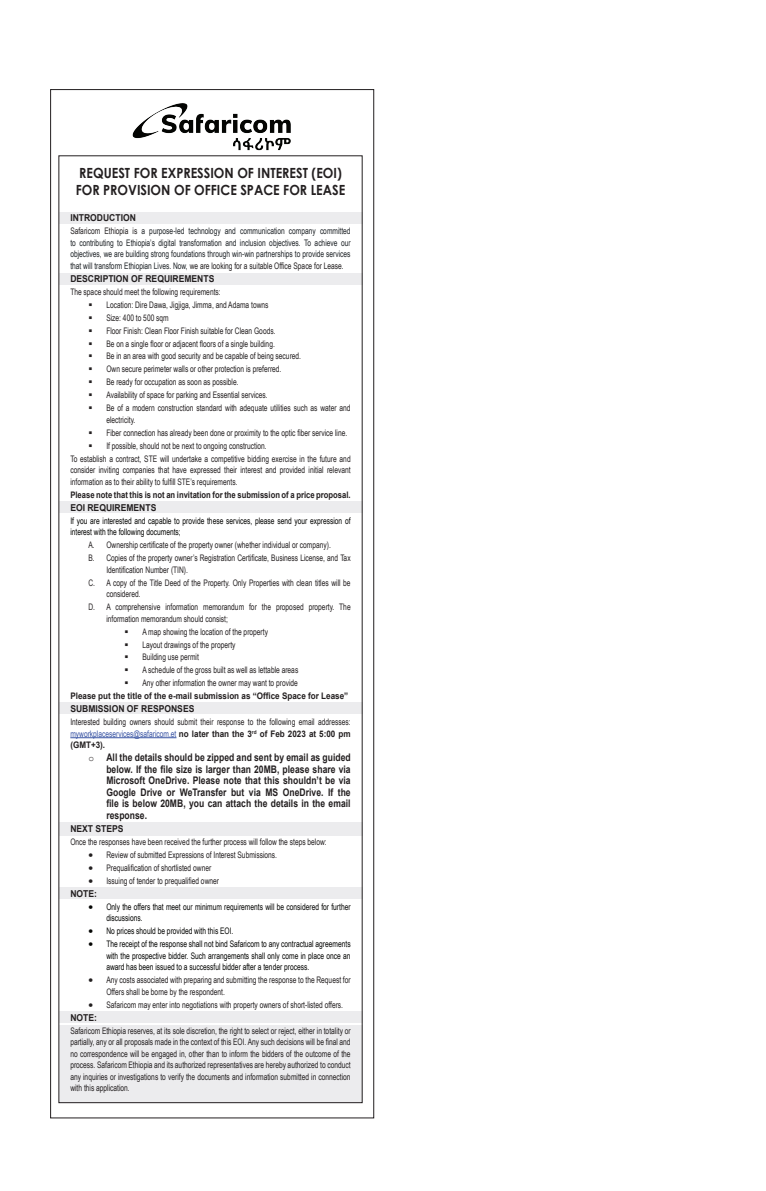
<style>
.page{position:relative;width:766px;height:1191px;background:#fff}
.page>*{position:absolute;margin:0;border:0;box-sizing:border-box;transform-origin:0 0}
.t1{font:700 14px/17.5px "Century Gothic";color:#231f20;scale:.9 1}
.t2{font:700 10.4px/11.5px "Arial";letter-spacing:.005em;color:#231f20;text-align:justify;scale:.82 1}
.t3{font:700 9.5px "Arial";color:#231f20;scale:.9 1}
.t4{font:9px/11.5px "Arial Narrow";color:#231f20;scale:.9 1}
.t5{font:9px/11.5px "Arial Narrow";color:#040503;scale:.9 1}
.t6{font:9px/11.5px "Arial Narrow";color:#1e2327;text-align:justify;scale:.9 1}
.t7{font:700 9px "Arial";color:#231f20;scale:.9 1}
.t8{font:700 9px "Arial";color:#231f20;scale:.85 1}
.s1{color:#231f20}
.s2{color:#3853a3}
.s3{font-family:"Arial";font-weight:700}
.s4{font-family:"Courier New";font-weight:400;font-size:9.5px}
</style>
<div class="page">
<div style="left:59px;top:1024px;width:303px;height:78px;background:#ececee"></div>
<div style="left:59px;top:824px;width:303px;height:11px;background:#ececee"></div>
<div style="left:59px;top:1011px;width:303px;height:11px;background:#ececee"></div>
<img style="left:132px;top:103px;width:159px;height:48px">
<div style="left:59px;top:887px;width:303px;height:12px;background:#ececee"></div>
<div style="left:59px;top:212px;width:303px;height:11px;background:#ececee"></div>
<div style="left:59px;top:273px;width:303px;height:11px;background:#ececee"></div>
<div style="left:59px;top:501px;width:303px;height:12px;background:#ececee"></div>
<div style="left:59px;top:702px;width:303px;height:12px;background:#ececee"></div>
<div style="left:59px;top:822px;width:303px;height:11px;background:#ececee"></div>
<hr style="left:70px;top:737px;width:106px;height:1px;background:#3853a3">
<h1 class="t1" style="left:76px;top:163px;width:301px">REQUEST FOR EXPRESSION OF INTEREST (EOI)<br>FOR PROVISION OF OFFICE SPACE FOR LEASE</h1>
<p class="t3" style="left:70px;top:212px;width:74px">INTRODUCTION</p>
<p class="t6" style="left:70px;top:225px;width:313px"><span class="s1">Safaricom Ethiopia is</span> a purpose-led technology and communication company committed to contributing to Ethiopia’s digital transformation and inclusion objectives. To achieve our objectives, we are building strong foundations through win-win partnerships to provide services that will transform Ethiopian Lives. Now, <span class="s1">we are looking for a suitable Office Space for Lease.</span></p>
<p class="t3" style="left:70px;top:272px;width:161px">DESCRIPTION OF REQUIREMENTS</p>
<p class="t4" style="left:70px;top:285px;width:168px">The space should meet the following requirements:</p>
<p class="t4" style="left:88px;top:298px;width:202px">▪ Location: Dire Dawa, Jigjiga, Jimma, and Adama towns</p>
<p class="t4" style="left:88px;top:311px;width:91px">▪ Size: 400 to 500 sqm</p>
<p class="t4" style="left:88px;top:324px;width:209px">▪ Floor Finish: Clean Floor Finish suitable for Clean Goods.</p>
<p class="t4" style="left:88px;top:337px;width:209px">▪ Be on a single floor or adjacent floors of a single building.</p>
<p class="t4" style="left:88px;top:350px;width:238px">▪ Be in an area with good security and be capable of being secured.</p>
<p class="t4" style="left:88px;top:363px;width:216px">▪ Own secure perimeter walls or other protection is preferred.</p>
<p class="t4" style="left:88px;top:376px;width:168px">▪ Be ready for occupation as soon as possible.</p>
<p class="t4" style="left:88px;top:389px;width:201px">▪ Availability of space for parking and Essential services.</p>
<p class="t4" style="left:106px;top:402px;width:273px;text-indent:-18px">▪ Be of a modern construction standard with adequate utilities such as water and electricity.</p>
<p class="t4" style="left:88px;top:426px;width:289px">▪ Fiber connection has already been done or proximity to the optic fiber service line.</p>
<p class="t4" style="left:70px;top:439px;width:313px;line-height:13px;text-indent:18px">▪ If possible, should not be next to ongoing construction.<br>To establish a contract, STE will undertake a competitive bidding exercise in the future and</p>
<p class="t4" style="left:70px;top:464px;width:313px">consider inviting companies that have expressed their interest and provided initial relevant information as to their ability to fulfill STE’s requirements.</p>
<p class="t8" style="left:70px;top:488px;width:331px">Please note that this is not an invitation for the submission of a price proposal.</p>
<p class="t3" style="left:70px;top:501px;width:97px">EOI REQUIREMENTS</p>
<p class="t5" style="left:70px;top:514px;width:313px">If you are interested and capable to provide these services, please send your expression of interest with the following documents;</p>
<p class="t4" style="left:88px;top:538px;width:293px;line-height:13px">A. Ownership certificate of the property owner (whether individual or company).<br>B. Copies of the property owner’s Registration Certificate, Business License, and Tax</p>
<p class="t4" style="left:88px;top:562px;width:293px;line-height:13px;text-indent:18px">Identification Number (TIN).<br>C. A copy of the Title Deed of the Property. Only Properties with clean titles will be</p>
<p class="t4" style="left:88px;top:587px;width:293px;line-height:13px;text-indent:18px">considered.<br>D. A comprehensive information memorandum for the proposed property. The</p>
<p class="t4" style="left:106px;top:612px;width:136px">information memorandum should consist;</p>
<p class="t4" style="left:124px;top:625px;width:161px">▪ A map showing the location of the property</p>
<p class="t4" style="left:124px;top:638px;width:125px">▪ Layout drawings of the property</p>
<p class="t4" style="left:124px;top:651px;width:84px">▪ Building use permit</p>
<p class="t4" style="left:124px;top:664px;width:195px">▪ A schedule of the gross built as well as lettable areas</p>
<p class="t4" style="left:124px;top:677px;width:194px">▪ Any other information the owner may want to provide</p>
<p class="t7" style="left:70px;top:690px;width:310px">Please put the title of the e-mail submission as “Office Space for Lease”</p>
<p class="t3" style="left:70px;top:702px;width:139px">SUBMISSION OF RESPONSES</p>
<p class="t4" style="left:70px;top:716px;width:313px">Interested building owners should submit their response to the following email addresses: <span class="s2">myworkplaceservices@safaricom.et</span> <span class="s3">no later than the 3</span><sup>rd</sup> <span class="s3">of Feb 2023 at 5:00 pm</span></p>
<p class="t7" style="left:70px;top:739px;width:40px">(GMT+3).</p>
<p class="t2" style="left:106px;top:752px;width:299px;text-indent:-18px"><span class="s4">o</span> All the details should be zipped and sent by email as guided below. If the file size is larger than 20MB, please share via Microsoft OneDrive. Please note that this shouldn’t be via Google Drive or WeTransfer but via MS OneDrive. If the file is below 20MB, you can attach the details in the email response.</p>
<p class="t3" style="left:70px;top:822px;width:61px">NEXT STEPS</p>
<p class="t4" style="left:70px;top:835px;width:286px">Once the responses have been received the further process will follow the steps below:</p>
<p class="t4" style="left:88px;top:848px;width:211px">• Review of submitted Expressions of Interest Submissions.</p>
<p class="t4" style="left:88px;top:861px;width:138px">• Prequalification of shortlisted owner</p>
<p class="t4" style="left:88px;top:874px;width:147px">• Issuing of tender to prequalified owner</p>
<p class="t3" style="left:70px;top:887px;width:31px">NOTE:</p>
<p class="t5" style="left:106px;top:900px;width:273px;text-indent:-18px">• Only the offers that meet our minimum requirements will be considered for further discussions.</p>
<p class="t5" style="left:88px;top:925px;width:163px">• No prices should be provided with this EOI.</p>
<p class="t5" style="left:106px;top:937px;width:273px;text-align:justify;text-indent:-18px">• The receipt of the response shall not bind Safaricom to any contractual agreements with the prospective bidder. Such arrangements shall only come in place once an award has been issued to a successful bidder after a tender process.</p>
<p class="t4" style="left:106px;top:974px;width:273px;text-indent:-18px">• Any costs associated with preparing and submitting the response to the Request for<br>Offers shall be borne by the respondent.</p>
<p class="t4" style="left:88px;top:998px;width:284px">• Safaricom may enter into negotiations with property owners of short-listed offers.</p>
<p class="t3" style="left:70px;top:1011px;width:31px">NOTE:</p>
<p class="t4" style="left:70px;top:1024px;width:313px;text-align:justify">Safaricom Ethiopia reserves, at its sole discretion, the right to select or reject, either in totality or partially, any or all proposals made in the context of this EOI. Any such decisions will be final and no correspondence will be engaged in, other than to inform the bidders of the outcome of the process. Safaricom Ethiopia and its authorized representatives are hereby authorized to conduct any inquiries or investigations to verify the documents and information submitted in connection with this application.</p>
</div>
